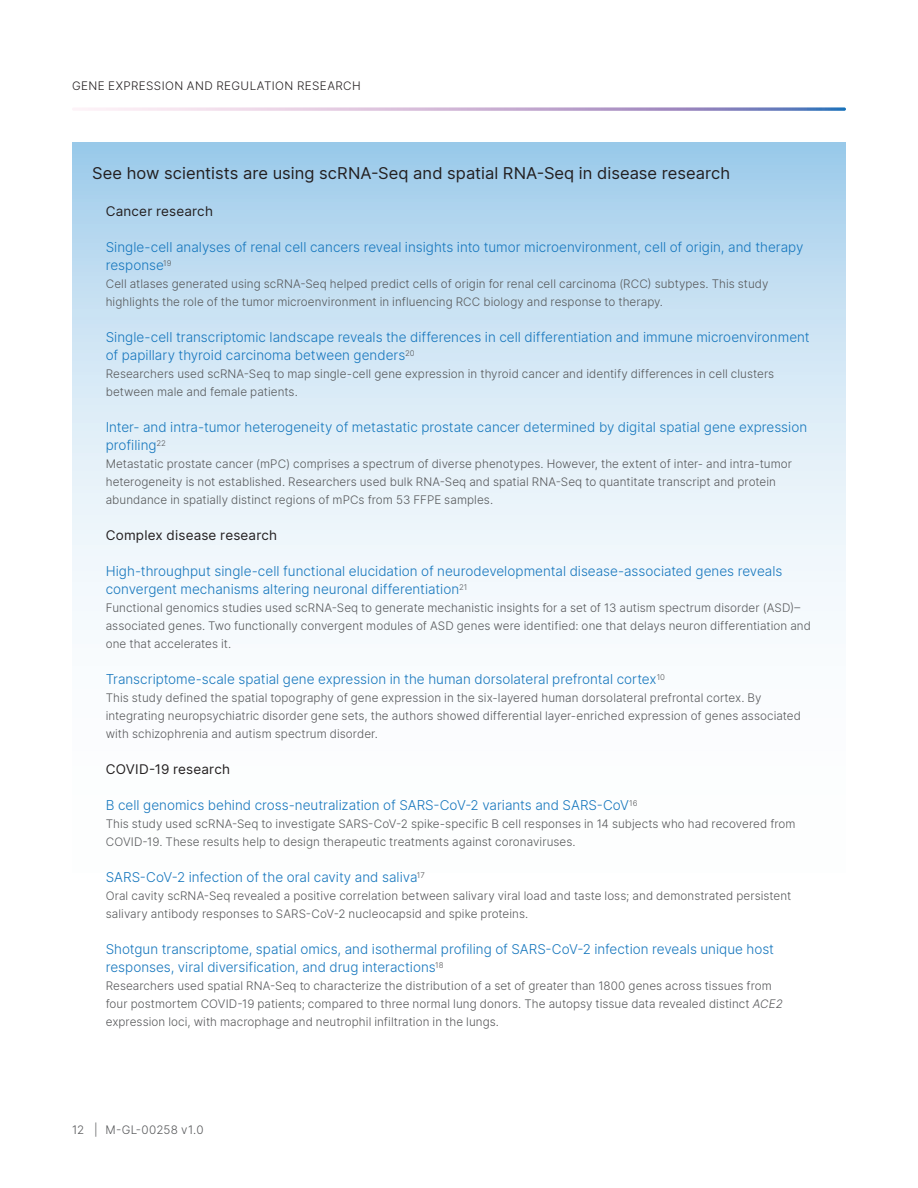
<style>
.page{position:relative;width:918px;height:1188px;background:#fff}
.page>*{position:absolute;margin:0;border:0;box-sizing:border-box;transform-origin:0 0}
.B-Head{font:16.5px "Inter";color:#231f20}
.Body_Copy{font:300 13.5px/18px "Inter";color:#1576bd}
.C-Head{font:13.5px "Inter";letter-spacing:.01em;color:#231f20}
.Body_Copy-2{font:300 11.7px/18px "Inter";letter-spacing:.005em;color:#57585a}
.t1{font:300 11.7px "Inter";letter-spacing:.04em;color:#231f20}
.s1{font-style:italic}
</style>
<div class="page">
<svg style="left:72px;top:107px;width:774px;height:4px;background:#cabfdc"></svg>
<svg style="left:72px;top:143px;width:774px;height:468px;background:#d1e6f5"></svg>
<p class="t1" style="left:72px;top:77px;width:290px">GENE EXPRESSION AND REGULATION RESEARCH</p>
<p class="B-Head" style="left:92px;top:161px;width:639px">See how scientists are using scRNA-Seq and spatial RNA-Seq in disease research</p>
<p class="C-Head" style="left:106px;top:201px;width:109px">Cancer research</p>
<p class="Body_Copy" style="left:106px;top:238px;width:699px">Single-cell analyses of renal cell cancers reveal insights into tumor microenvironment, cell of origin, and therapy response<sup>19</sup></p>
<p class="Body_Copy-2" style="left:106px;top:275px;width:664px">Cell atlases generated using scRNA-Seq helped predict cells of origin for renal cell carcinoma (RCC) subtypes. This study highlights the role of the tumor microenvironment in influencing RCC biology and response to therapy.</p>
<p class="Body_Copy" style="left:106px;top:328px;width:705px">Single-cell transcriptomic landscape reveals the differences in cell differentiation and immune microenvironment of papillary thyroid carcinoma between genders<sup>20</sup></p>
<p class="Body_Copy-2" style="left:106px;top:365px;width:670px">Researchers used scRNA-Seq to map single-cell gene expression in thyroid cancer and identify differences in cell clusters between male and female patients.</p>
<p class="Body_Copy" style="left:106px;top:418px;width:703px">Inter- and intra-tumor heterogeneity of metastatic prostate cancer determined by digital spatial gene expression profiling<sup>22</sup></p>
<p class="Body_Copy-2" style="left:106px;top:455px;width:688px">Metastatic prostate cancer (mPC) comprises a spectrum of diverse phenotypes. However, the extent of inter- and intra-tumor heterogeneity is not established. Researchers used bulk RNA-Seq and spatial RNA-Seq to quantitate transcript and protein abundance in spatially distinct regions of mPCs from 53 FFPE samples.</p>
<p class="C-Head" style="left:106px;top:525px;width:173px">Complex disease research</p>
<p class="Body_Copy" style="left:106px;top:562px;width:678px">High-throughput single-cell functional elucidation of neurodevelopmental disease-associated genes reveals convergent mechanisms altering neuronal differentiation<sup>21</sup></p>
<p class="Body_Copy-2" style="left:106px;top:599px;width:707px">Functional genomics studies used scRNA-Seq to generate mechanistic insights for a set of 13 autism spectrum disorder (ASD)– associated genes. Two functionally convergent modules of ASD genes were identified: one that delays neuron differentiation and one that accelerates it.</p>
<p class="Body_Copy" style="left:106px;top:670px;width:561px">Transcriptome-scale spatial gene expression in the human dorsolateral prefrontal cortex<sup>10</sup></p>
<p class="Body_Copy-2" style="left:106px;top:689px;width:697px">This study defined the spatial topography of gene expression in the six-layered human dorsolateral prefrontal cortex. By integrating neuropsychiatric disorder gene sets, the authors showed differential layer-enriched expression of genes associated with schizophrenia and autism spectrum disorder.</p>
<p class="C-Head" style="left:106px;top:759px;width:126px">COVID-19 research</p>
<p class="Body_Copy" style="left:106px;top:796px;width:533px">B cell genomics behind cross-neutralization of SARS-CoV-2 variants and SARS-CoV<sup>16</sup></p>
<p class="Body_Copy-2" style="left:106px;top:815px;width:691px">This study used scRNA-Seq to investigate SARS-CoV-2 spike-specific B cell responses in 14 subjects who had recovered from<br>COVID-19. These results help to design therapeutic treatments against coronaviruses.</p>
<p class="Body_Copy" style="left:106px;top:868px;width:321px">SARS-CoV-2 infection of the oral cavity and saliva<sup>17</sup></p>
<p class="Body_Copy-2" style="left:106px;top:887px;width:687px">Oral cavity scRNA-Seq revealed a positive correlation between salivary viral load and taste loss; and demonstrated persistent salivary antibody responses to SARS-CoV-2 nucleocapsid and spike proteins.</p>
<p class="Body_Copy" style="left:106px;top:940px;width:670px">Shotgun transcriptome, spatial omics, and isothermal profiling of SARS-CoV-2 infection reveals unique host responses, viral diversification, and drug interactions<sup>18</sup></p>
<p class="Body_Copy-2" style="left:106px;top:977px;width:679px">Researchers used spatial RNA-Seq to characterize the distribution of a set of greater than 1800 genes across tissues from four postmortem COVID-19 patients; compared to three normal lung donors. The autopsy tissue data revealed distinct <span class="s1">ACE2 </span>expression loci, with macrophage and neutrophil infiltration in the lungs.</p>
<p class="Body_Copy-2" style="left:72px;top:1121px;width:133px">12 | M-GL-00258 v1.0</p>
</div>
